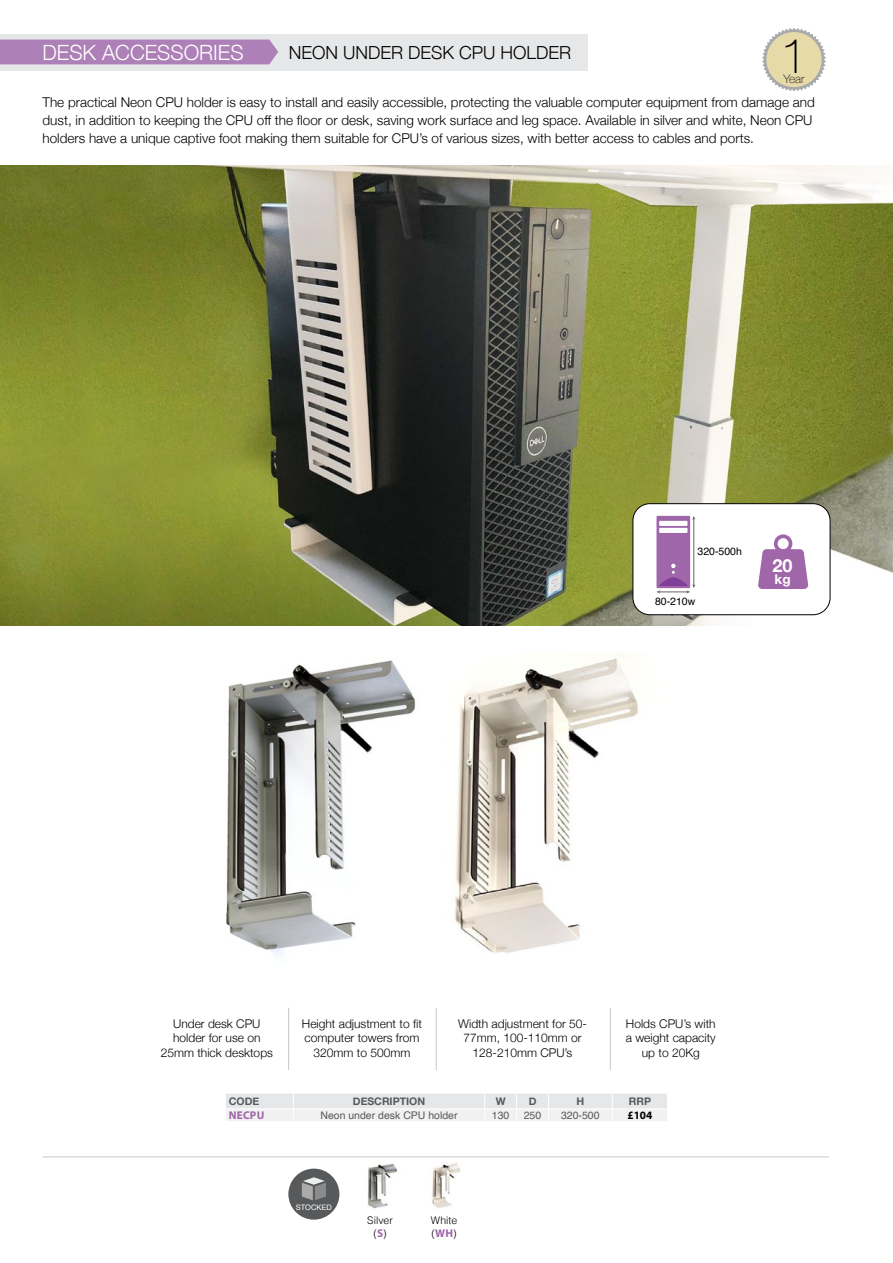
<style>
.page{position:relative;width:893px;height:1263px;background:#fff}
.page>*{position:absolute;margin:0;border:0;box-sizing:border-box;transform-origin:0 0}
.t1{font:100 48.45px "Helvetica Neue";color:#000}
.t2{font:300 21px "Helvetica Neue";color:#fff}
.t3{font:300 18px "Helvetica Neue";color:#000}
.t4{font:700 18px "Helvetica Neue";color:#fff}
.t5{font:300 13.5px/18px "Helvetica Neue";color:#000}
.t6{font:700 13.5px "Helvetica Neue";color:#fff}
.t7{font:300 12px/14.4px "Helvetica Neue";color:#000;text-align:center}
.t8{font:100 11.85px "Helvetica Neue";color:#000}
.t9{font:700 11.25px "Myriad Pro";letter-spacing:.02em;color:#a066aa}
.t10{font:700 11.25px "Myriad Pro";color:#000}
.t11{font:10.5px "Helvetica";color:#58595b}
.t12{font:700 10.5px "Helvetica Neue";color:#58595b}
.t13{font:300 10.5px/13.5px "Helvetica";color:#000}
.t14{font:10.5px "Helvetica";color:#000}
.t15{font:7.5px "Helvetica";color:#fff}
.s1{font-family:"Myriad Pro";font-weight:700;font-size:11.25px;color:#a066aa}
</style>
<div class="page">
<div style="left:0;top:34px;width:588px;height:36px;background:#e6e7e8"></div>
<div style="left:0;top:40px;width:278px;height:24px;background:#ae80b8"></div>
<svg style="left:762px;top:28px;width:64px;height:63px"></svg>
<div style="left:766px;top:32px;width:56px;height:55px;background:#e7daa9;border-radius:50%"></div>
<hr style="left:892px;top:34px;width:1px;height:36px;background:#e6e7e8">
<img style="left:0;top:166px;width:893px;height:459px">
<svg style="left:892px;top:40px;width:1px;height:24px"></svg>
<svg style="left:226px;top:1094px;width:441px;height:27px"></svg>
<hr style="left:43px;top:1157px;width:786px;height:1px;background:#c7c8ca">
<img style="left:367px;top:1163px;width:30px;height:46px">
<img style="left:432px;top:1163px;width:28px;height:46px">
<div style="left:288px;top:1168px;width:51px;height:51px;background:#58595b;border-radius:50%"></div>
<svg style="left:302px;top:1177px;width:24px;height:23px"></svg>
<img style="left:226px;top:660px;width:190px;height:297px">
<img style="left:454px;top:653px;width:185px;height:300px">
<hr style="left:610px;top:1008px;width:1px;height:62px;background:#c7c8ca">
<hr style="left:436px;top:1008px;width:1px;height:62px;background:#c7c8ca">
<hr style="left:288px;top:1008px;width:1px;height:62px;background:#c7c8ca">
<div style="left:633px;top:504px;width:197px;height:111px;background:#fff;border-radius:17px"></div>
<div style="left:633px;top:503px;width:197px;height:112px;border:1px solid #000;border-radius:17px"></div>
<div style="left:656px;top:516px;width:34px;height:72px;background:#a066aa"></div>
<div style="left:659px;top:521px;width:28px;height:5px;background:#fff"></div>
<div style="left:659px;top:528px;width:28px;height:5px;background:#fff"></div>
<hr style="left:693px;top:519px;width:1px;height:66px;background:#636466">
<svg style="left:656px;top:564px;width:39px;height:29px"></svg>
<svg style="left:758px;top:549px;width:50px;height:40px"></svg>
<div style="left:774px;top:534px;width:18px;height:19px;border:4px solid #a066aa;border-radius:50%"></div>
<h2 class="t2" style="left:43px;top:35px;width:203px">DESK ACCESSORIES</h2>
<h3 class="t3" style="left:289px;top:38px;width:284px">NEON UNDER DESK CPU HOLDER</h3>
<h1 class="t1" style="left:780px;top:19px;width:29px">1</h1>
<p class="t8" style="left:784px;top:70px;width:22px">Year</p>
<p class="t5" style="left:43px;top:92px;width:774px">The practical Neon CPU holder is easy to install and easily accessible, protecting the valuable computer equipment from damage and dust, in addition to keeping the CPU off the floor or desk, saving work surface and leg space. Available in silver and white, Neon CPU holders have a unique captive foot making them suitable for CPU’s of various sizes, with better access to cables and ports.</p>
<p class="t14" style="left:698px;top:543px;width:46px">320-500h</p>
<p class="t14" style="left:655px;top:593px;width:42px">80-210w</p>
<h3 class="t4" style="left:773px;top:551px;width:22px">20</h3>
<p class="t6" style="left:775px;top:568px;width:17px">kg</p>
<p class="t7" style="left:161px;top:1015px;width:114px">Under desk CPU holder for use on<br>25mm thick desktops</p>
<p class="t7" style="left:626px;top:1015px;width:92px">Holds CPU’s with a weight capacity up to 20Kg</p>
<p class="t7" style="left:302px;top:1015px;width:122px">Height adjustment to fit computer towers from<br>320mm to 500mm</p>
<p class="t7" style="left:458px;top:1015px;width:130px">Width adjustment for 50-<br>77mm, 100-110mm or<br>128-210mm CPU’s</p>
<p class="t12" style="left:229px;top:1093px;width:32px">CODE</p>
<p class="t12" style="left:353px;top:1093px;width:74px">DESCRIPTION</p>
<p class="t12" style="left:496px;top:1093px;width:11px">W</p>
<p class="t12" style="left:529px;top:1093px;width:9px">D</p>
<p class="t12" style="left:576px;top:1093px;width:9px">H</p>
<p class="t12" style="left:629px;top:1093px;width:24px">RRP</p>
<p class="t9" style="left:229px;top:1108px;width:37px">NECPU</p>
<p class="t11" style="left:320px;top:1107px;width:139px">Neon under desk CPU holder</p>
<p class="t11" style="left:492px;top:1107px;width:19px">130</p>
<p class="t11" style="left:524px;top:1107px;width:19px">250</p>
<p class="t11" style="left:561px;top:1107px;width:40px">320-500</p>
<p class="t10" style="left:627px;top:1108px;width:26px">£104</p>
<p class="t15" style="left:296px;top:1201px;width:38px">STOCKED</p>
<p class="t13" style="left:367px;top:1212px;width:27px;text-align:center">Silver (<span class="s1">S</span>)</p>
<p class="t13" style="left:431px;top:1212px;width:28px">White (<span class="s1">WH</span>)</p>
</div>
